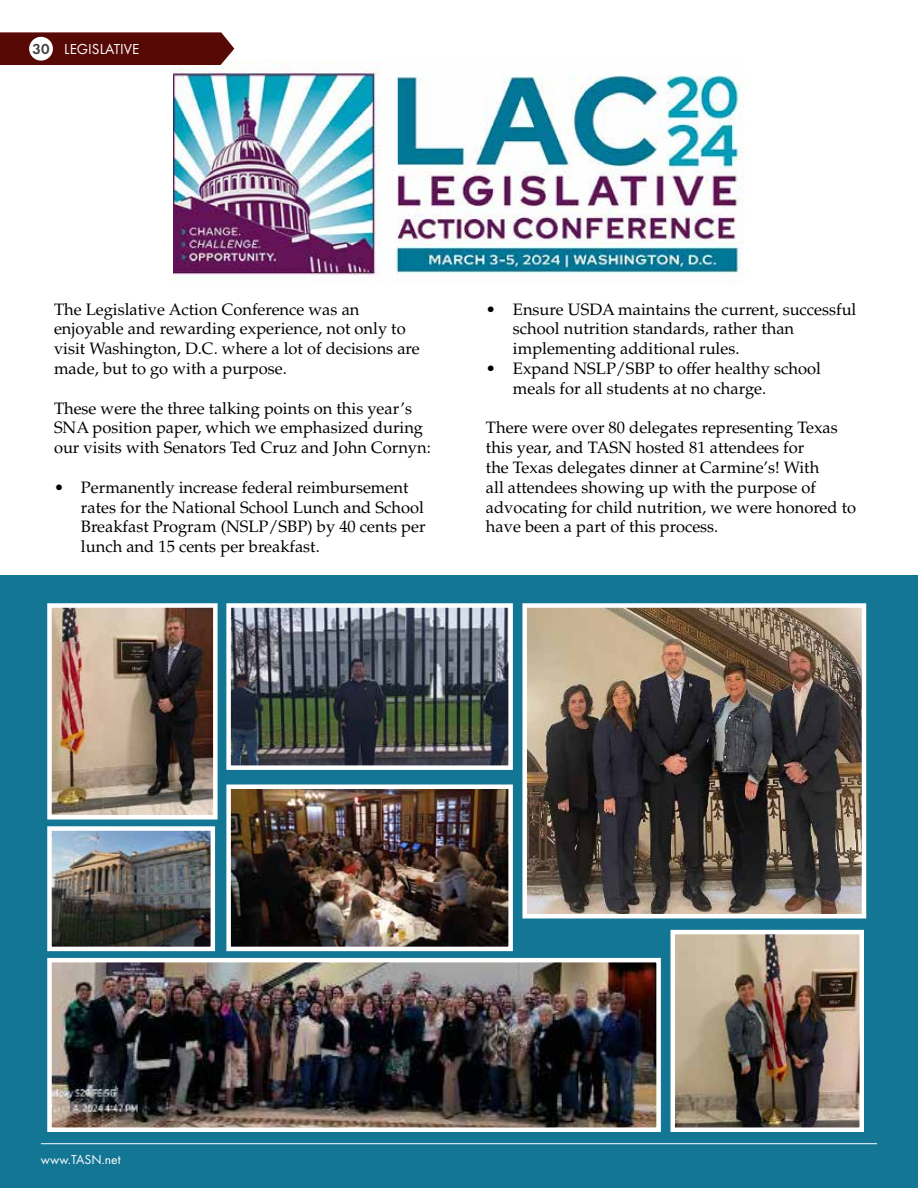
<style>
.page{position:relative;width:918px;height:1188px;background:#fff}
.page>*{position:absolute;margin:0;border:0;box-sizing:border-box;transform-origin:0 0}
.t1{font:16.5px/19.8px "Palatino LT Std";color:#000}
.t2{font:15px "Futura PT";color:#fff}
.t3{font:13.5px "Futura PT";color:#fff}
.s1{font-weight:600;color:#414042}
</style>
<div class="page">
<div style="left:0;top:576px;width:918px;height:612px;background:#137695"></div>
<img style="left:174px;top:61px;width:570px;height:223px">
<div style="left:0;top:32px;width:234px;height:33px;background:#570906"></div>
<div style="left:29px;top:37px;width:24px;height:24px;background:#fff;border-radius:50%"></div>
<img style="left:675px;top:935px;width:184px;height:192px">
<div style="left:670px;top:930px;width:194px;height:202px;border:4px solid #fff"></div>
<img style="left:52px;top:608px;width:161px;height:207px">
<div style="left:47px;top:603px;width:171px;height:217px;border:4px solid #fff"></div>
<img style="left:52px;top:963px;width:604px;height:164px">
<div style="left:47px;top:958px;width:614px;height:174px;border:4px solid #fff"></div>
<img style="left:527px;top:608px;width:334px;height:305px">
<div style="left:522px;top:603px;width:344px;height:315px;border:4px solid #fff"></div>
<img style="left:231px;top:789px;width:277px;height:157px">
<div style="left:226px;top:784px;width:287px;height:167px;border:4px solid #fff"></div>
<img style="left:52px;top:831px;width:158px;height:115px">
<div style="left:47px;top:826px;width:168px;height:125px;border:4px solid #fff"></div>
<img style="left:231px;top:608px;width:277px;height:157px">
<div style="left:226px;top:603px;width:287px;height:167px;border:4px solid #fff"></div>
<hr style="left:41px;top:1143px;width:836px;height:1px;background:#fff">
<p class="t2" style="left:33px;top:40px;width:108px"><span class="s1">30</span> LEGISLATIVE</p>
<p class="t1" style="left:54px;top:299px;width:367px">The Legislative Action Conference was an enjoyable and rewarding experience, not only to visit Washington, D.C. where a lot of decisions are made, but to go with a purpose.</p>
<p class="t1" style="left:54px;top:398px;width:378px">These were the three talking points on this year’s<br>SNA position paper, which we emphasized during our visits with Senators Ted Cruz and John Cornyn:</p>
<p class="t1" style="left:81px;top:478px;width:346px;text-indent:-27px">• Permanently increase federal reimbursement rates for the National School Lunch and School Breakfast Program (NSLP/SBP) by 40 cents per lunch and 15 cents per breakfast.</p>
<p class="t1" style="left:513px;top:299px;width:345px;text-indent:-27px">• Ensure USDA maintains the current, successful school nutrition standards, rather than implementing additional rules.</p>
<p class="t1" style="left:513px;top:359px;width:309px;text-indent:-27px">• Expand NSLP/SBP to offer healthy school meals for all students at no charge.</p>
<p class="t1" style="left:486px;top:418px;width:372px">There were over 80 delegates representing Texas this year, and TASN hosted 81 attendees for<br>the Texas delegates dinner at Carmine’s! With<br>all attendees showing up with the purpose of advocating for child nutrition, we were honored to have been a part of this process.</p>
<p class="t3" style="left:41px;top:1151px;width:81px">www.TASN.net</p>
</div>
